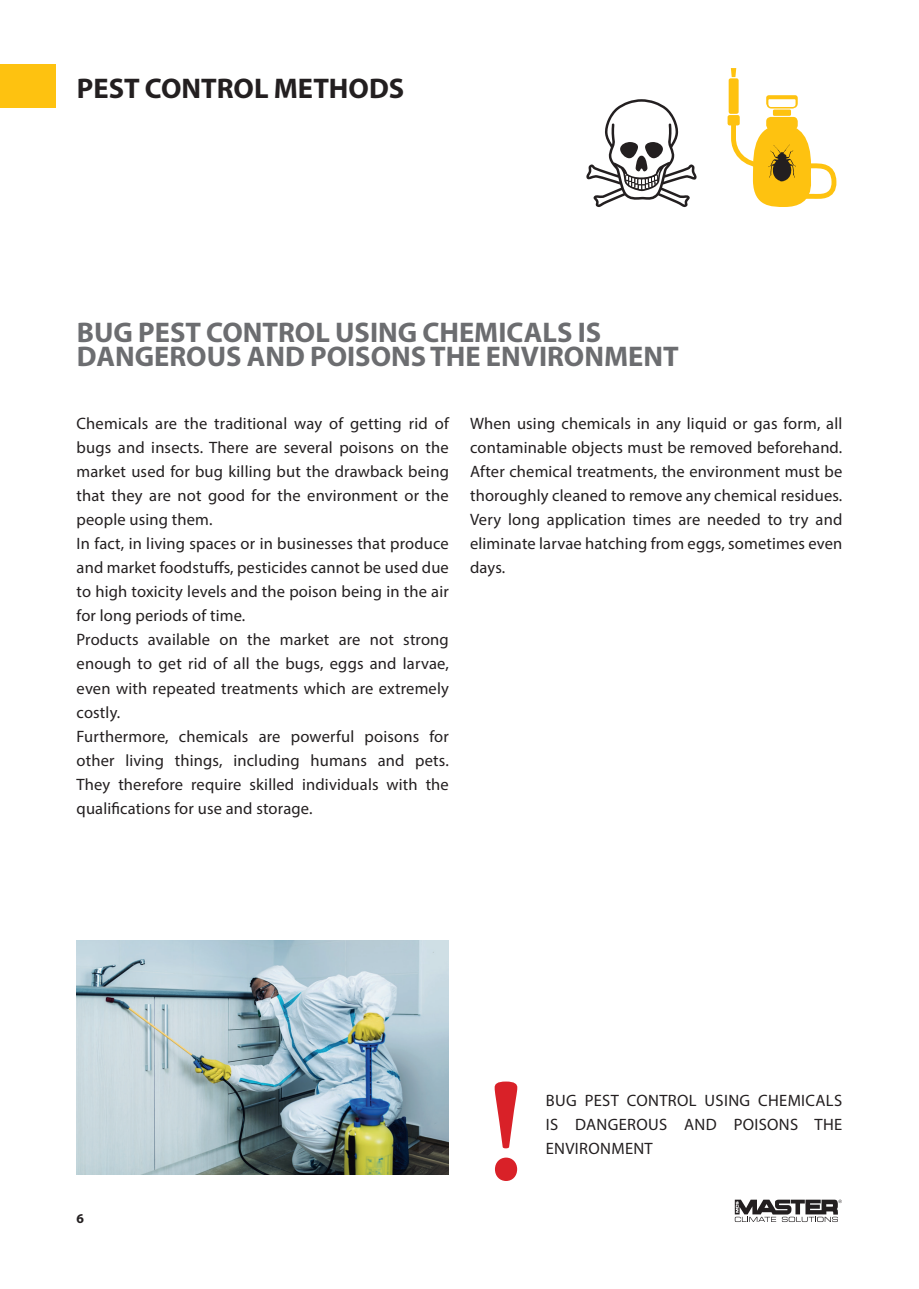
<style>
.page{position:relative;width:919px;height:1289px;background:#fff}
.page>*{position:absolute;margin:0;border:0;box-sizing:border-box;transform-origin:0 0}
.t1{font:700 28.5px/24px "Myriad Pro";color:#6c6d70}
.t2{font:700 28.5px "Myriad Pro";color:#231f20}
.t3{font:16.5px/24px "Myriad Pro";letter-spacing:.01em;color:#231f20;text-align:justify}
.t4{font:700 13.5px "Myriad Pro";color:#231f20}
</style>
<div class="page">
<svg style="left:734px;top:1199px;width:107px;height:22px"></svg>
<div style="left:0;top:64px;width:55px;height:43px;background:#fec210"></div>
<div style="left:766px;top:117px;width:31px;height:12px;background:#fec210;border-radius:4px"></div>
<div style="left:728px;top:78px;width:10px;height:36px;background:#fec210;border-radius:2px"></div>
<div style="left:727px;top:115px;width:12px;height:10px;background:#fec210;border-radius:2px"></div>
<svg style="left:730px;top:68px;width:6px;height:9px"></svg>
<div style="left:772px;top:109px;width:19px;height:7px;background:#fec210;border-radius:2px"></div>
<svg style="left:766px;top:95px;width:31px;height:13px"></svg>
<svg style="left:728px;top:118px;width:109px;height:89px"></svg>
<svg style="left:586px;top:99px;width:110px;height:108px"></svg>
<svg style="left:494px;top:1081px;width:23px;height:99px"></svg>
<img style="left:77px;top:940px;width:372px;height:234px">
<h1 class="t2" style="left:77px;top:70px;width:329px">PEST CONTROL METHODS</h1>
<h1 class="t1" style="left:77px;top:319px;width:603px">BUG PEST CONTROL USING CHEMICALS IS<br>DANGEROUS AND POISONS THE ENVIRONMENT</h1>
<p class="t3" style="left:77px;top:411px;width:374px;text-align:left">Chemicals are the traditional way of getting rid of bugs and insects. There are several poisons on the market used for bug killing but the drawback being that they are not good for the environment or the people using them.<br>In fact, in living spaces or in businesses that produce and market foodstuffs, pesticides cannot be used due to high toxicity levels and the poison being in the air for long periods of time.<br>Products available on the market are not strong enough to get rid of all the bugs, eggs and larvae, even with repeated treatments which are extremely costly.<br>Furthermore, chemicals are powerful poisons for other living things, including humans and pets.<br>They therefore require skilled individuals with the qualifications for use and storage.</p>
<p class="t3" style="left:470px;top:411px;width:374px">When using chemicals in any liquid or gas form, all contaminable objects must be removed beforehand.<br>After chemical treatments, the environment must be thoroughly cleaned to remove any chemical residues.<br>Very long application times are needed to try and eliminate larvae hatching from eggs, sometimes even days.</p>
<p class="t4" style="left:77px;top:1209px;width:9px">6</p>
<p class="t3" style="left:545px;top:1088px;width:298px">BUG PEST CONTROL USING CHEMICALS IS DANGEROUS AND POISONS THE ENVIRONMENT</p>
</div>
